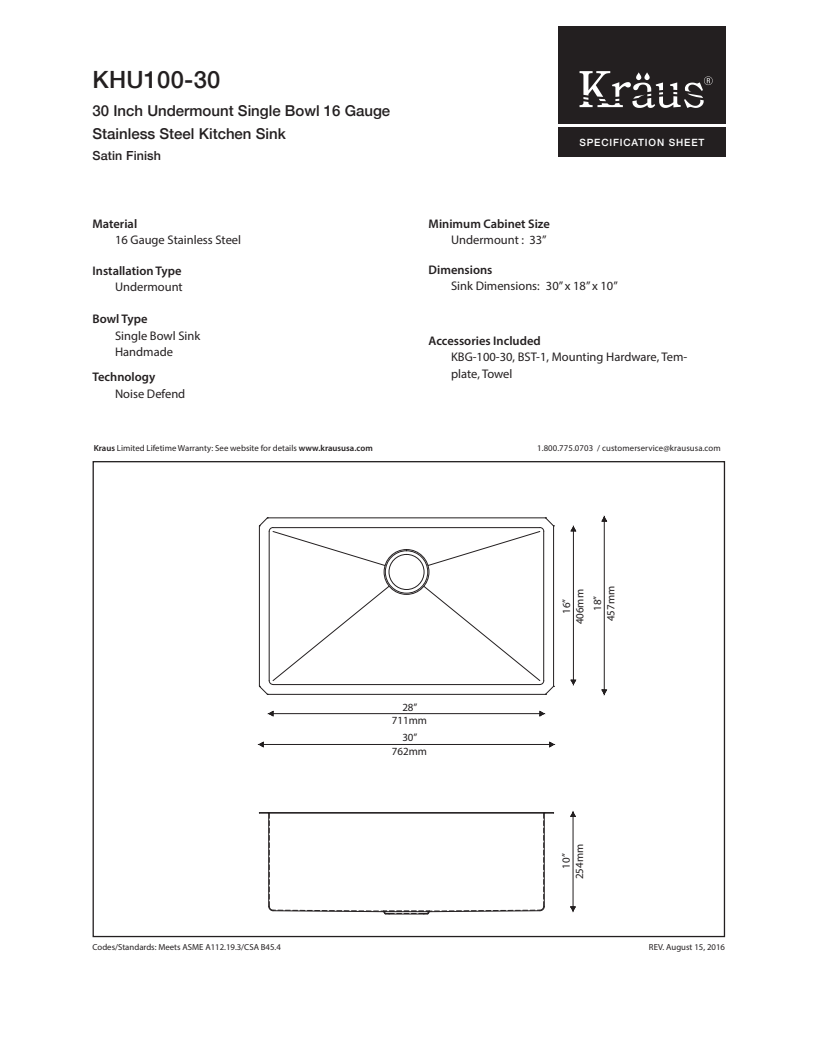
<style>
.page{position:relative;width:818px;height:1043px;background:#fff}
.page>*{position:absolute;margin:0;border:0;box-sizing:border-box;transform-origin:0 0}
.t1{font:500 23.75px "Helvetica Neue LT Com";letter-spacing:.01em;color:#231f20}
.t2{font:500 15px/22.5px "Helvetica Neue";color:#231f20}
.t3{font:12.5px/16.2px "Myriad Pro";color:#231f20}
.t4{font:600 12.5px "Myriad Pro";color:#231f20}
.t5{font:500 12.5px "Helvetica Neue";letter-spacing:.01em;color:#231f20}
.t6{font:11px/13.1px "Myriad Pro";color:#201d1e;text-align:center}
.t7{font:500 10px "Helvetica Neue";letter-spacing:.085em;color:#fff}
.t8{font:8.75px "Myriad Pro";color:#231f20}
.s1{font-weight:600}
</style>
<div class="page">
<div style="left:558px;top:127px;width:167px;height:29px;background:#231f20"></div>
<div style="left:558px;top:26px;width:167px;height:97px;background:#231f20"></div>
<svg style="left:579px;top:71px;width:133px;height:37px"></svg>
<hr style="left:268px;top:517px;width:277px;height:1px;background:#231f20">
<hr style="left:273px;top:527px;width:267px;height:1px;background:#231f20">
<hr style="left:268px;top:694px;width:277px;height:1px;background:#231f20">
<hr style="left:273px;top:684px;width:267px;height:1px;background:#231f20">
<hr style="left:259px;top:526px;width:1px;height:160px;background:#231f20">
<hr style="left:269px;top:531px;width:1px;height:149px;background:#231f20">
<hr style="left:543px;top:531px;width:1px;height:149px;background:#231f20">
<hr style="left:553px;top:526px;width:1px;height:160px;background:#231f20">
<div style="left:383px;top:549px;width:46px;height:46px;border:1px solid #231f20;border-radius:50%"></div>
<div style="left:388px;top:554px;width:36px;height:36px;border:1px solid #231f20;border-radius:50%"></div>
<div style="left:385px;top:550px;width:43px;height:43px;border:1px solid #231f20;border-radius:50%"></div>
<svg style="left:259px;top:812px;width:295px;height:102px"></svg>
<svg style="left:258px;top:517px;width:128px;height:49px"></svg>
<svg style="left:258px;top:585px;width:132px;height:110px"></svg>
<svg style="left:427px;top:517px;width:127px;height:49px"></svg>
<svg style="left:422px;top:585px;width:132px;height:110px"></svg>
<hr style="left:268px;top:812px;width:276px;height:1px;background:#231f20">
<hr style="left:572px;top:816px;width:1px;height:90px;background:#231f20">
<svg style="left:570px;top:905px;width:6px;height:8px"></svg>
<svg style="left:570px;top:811px;width:6px;height:6px"></svg>
<hr style="left:573px;top:531px;width:1px;height:149px;background:#231f20">
<svg style="left:570px;top:525px;width:7px;height:7px"></svg>
<hr style="left:604px;top:521px;width:1px;height:169px;background:#231f20">
<svg style="left:601px;top:515px;width:6px;height:7px"></svg>
<svg style="left:570px;top:679px;width:7px;height:7px"></svg>
<svg style="left:601px;top:689px;width:6px;height:7px"></svg>
<hr style="left:273px;top:713px;width:267px;height:1px;background:#231f20">
<svg style="left:267px;top:710px;width:7px;height:7px"></svg>
<svg style="left:539px;top:710px;width:7px;height:7px"></svg>
<hr style="left:263px;top:744px;width:286px;height:1px;background:#231f20">
<svg style="left:257px;top:741px;width:7px;height:7px"></svg>
<svg style="left:549px;top:741px;width:7px;height:7px"></svg>
<hr style="left:383px;top:911px;width:46px;height:1px;background:#231f20">
<div style="left:402px;top:2px;width:14px;height:14px;border:2px solid #fff;border-radius:50%"></div>
<svg style="left:408px;top:2px;width:2px;height:14px"></svg>
<h1 class="t1" style="left:92px;top:65px;width:129px">KHU100-30</h1>
<h2 class="t2" style="left:92px;top:98px;width:299px">30 Inch Undermount Single Bowl 16 Gauge<br>Stainless Steel Kitchen Sink</h2>
<h3 class="t5" style="left:92px;top:145px;width:70px">Satin Finish</h3>
<h3 class="t4" style="left:92px;top:215px;width:46px">Material</h3>
<h3 class="t3" style="left:115px;top:231px;width:128px">16 Gauge Stainless Steel</h3>
<h3 class="t4" style="left:92px;top:262px;width:91px">Installation Type</h3>
<h3 class="t3" style="left:115px;top:278px;width:69px">Undermount</h3>
<h3 class="t4" style="left:92px;top:311px;width:56px">Bowl Type</h3>
<h3 class="t3" style="left:115px;top:327px;width:87px">Single Bowl Sink</h3>
<h3 class="t3" style="left:115px;top:343px;width:59px">Handmade</h3>
<h3 class="t4" style="left:92px;top:369px;width:64px">Technology</h3>
<h3 class="t3" style="left:115px;top:385px;width:72px">Noise Defend</h3>
<p class="t8" style="left:94px;top:442px;width:280px"><span class="s1">Kraus</span> Limited Lifetime Warranty: See website for details <span class="s1">www.kraususa.com</span></p>
<h3 class="t4" style="left:428px;top:215px;width:123px">Minimum Cabinet Size</h3>
<h3 class="t3" style="left:451px;top:231px;width:97px">Undermount : 33”</h3>
<h3 class="t4" style="left:428px;top:262px;width:65px">Dimensions</h3>
<p class="t7" style="left:579px;top:134px;width:126px">SPECIFICATION SHEET</p>
<h3 class="t3" style="left:451px;top:278px;width:168px">Sink Dimensions: 30” x 18” x 10”</h3>
<h3 class="t4" style="left:428px;top:333px;width:114px">Accessories Included</h3>
<h3 class="t3" style="left:451px;top:349px;width:238px">KBG-100-30, BST-1, Mounting Hardware, Tem&shy;plate, Towel</h3>
<p class="t8" style="left:537px;top:442px;width:185px">1.800.775.0703 / customerservice@kraususa.com</p>
<p class="t6" style="left:560px;top:624px;width:37px;rotate:-90deg">16”<br>406mm</p>
<p class="t6" style="left:590px;top:621px;width:37px;rotate:-90deg">18”<br>457mm</p>
<p class="t8" style="left:92px;top:941px;width:190px">Codes/Standards: Meets ASME A112.19.3/CSA B45.4</p>
<p class="t6" style="left:392px;top:700px;width:37px">28”<br>711mm</p>
<p class="t6" style="left:392px;top:731px;width:37px">30”<br>762mm</p>
<p class="t6" style="left:559px;top:879px;width:37px;rotate:-90deg">10”<br>254mm</p>
<p class="t8" style="left:649px;top:941px;width:78px">REV. August 15, 2016</p>
</div>
